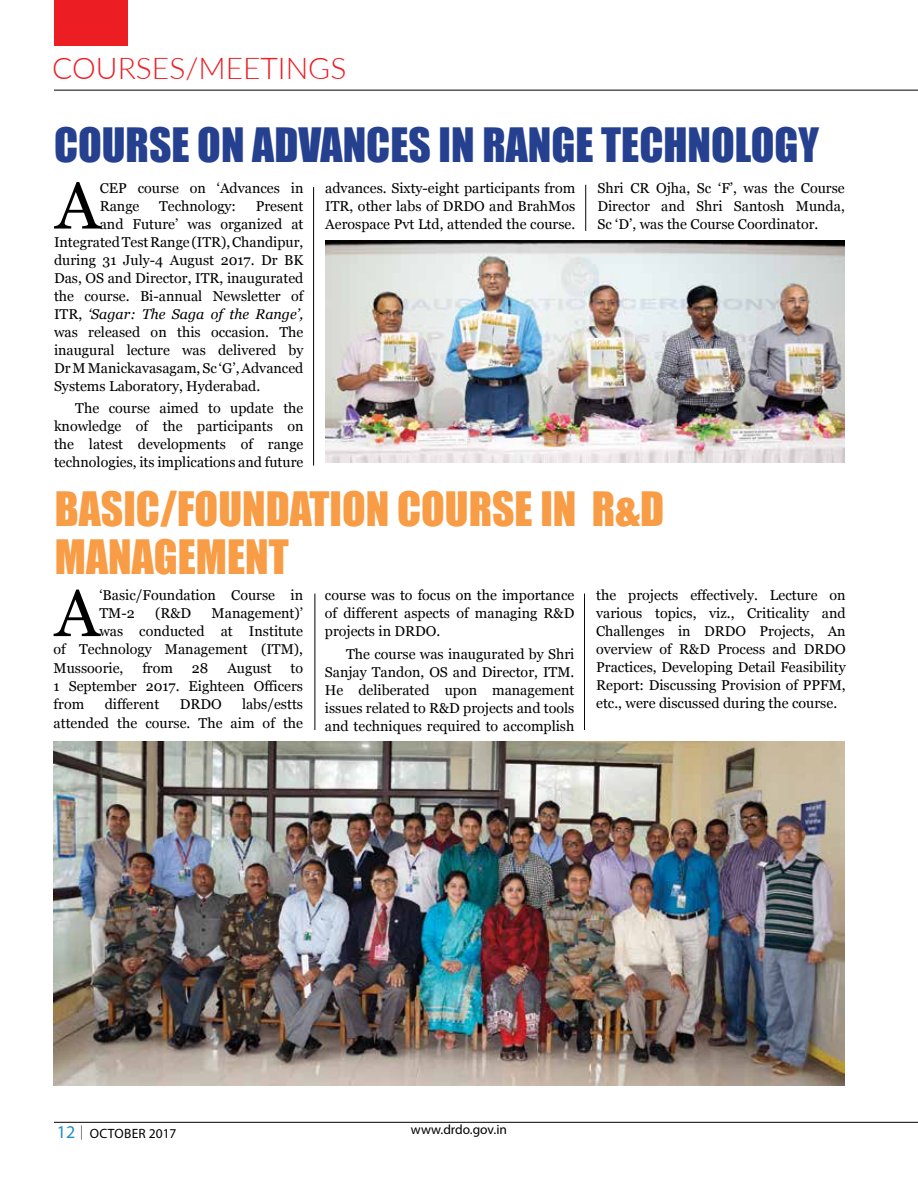
<style>
.page{position:relative;width:918px;height:1188px;background:#fff}
.page>*{position:absolute;margin:0;border:0;box-sizing:border-box;transform-origin:0 0}
.t1{font:66.15px "Georgia";color:#000}
.t2{font:43.5px/48px "Impact";color:#f89c45}
.t3{font:43.5px "Impact";color:#25408f}
.t4{font:300 30px "Lato";color:#ed1d24}
.t5{font:18px "Myriad Pro";color:#248bcb}
.t6{font:14.25px/18px "Georgia";color:#000;text-align:justify}
.t7{font:italic 14.25px "Georgia";color:#000}
.t8{font:13.5px "Myriad Pro";color:#000}
.s1{font-style:normal}
.s2{font-size:13.5px;color:#000}
</style>
<div class="page">
<hr style="left:54px;top:90px;width:864px;height:1px;background:#000">
<div style="left:54px;top:0;width:74px;height:46px;background:#ed1d24"></div>
<hr style="left:54px;top:1122px;width:864px;height:1px;background:#000">
<svg style="left:81px;top:1125px;width:1px;height:15px"></svg>
<hr style="left:585px;top:185px;width:1px;height:46px;background:#000">
<hr style="left:313px;top:187px;width:1px;height:279px;background:#000">
<img style="left:54px;top:741px;width:790px;height:345px">
<hr style="left:315px;top:594px;width:1px;height:136px;background:#000">
<hr style="left:584px;top:594px;width:1px;height:136px;background:#000">
<img style="left:325px;top:240px;width:520px;height:223px">
<h3 class="t4" style="left:52px;top:48px;width:293px">COURSES/MEETINGS</h3>
<h2 class="t3" style="left:54px;top:111px;width:766px">COURSE ON ADVANCES IN RANGE TECHNOLOGY</h2>
<h1 class="t1" style="left:55px;top:168px;width:46px">A</h1>
<p class="t6" style="left:100px;top:179px;width:205px">CEP course on ‘Advances in<br>Range</p>
<p class="t6" style="left:325px;top:179px;width:252px">advances. Sixty-eight participants from ITR, other labs of DRDO and BrahMos Aerospace Pvt Ltd, attended the course.</p>
<p class="t6" style="left:597px;top:179px;width:249px">Shri CR Ojha, Sc ‘F’, was the Course Director and Shri Santosh Munda, Sc ‘D’, was the Course Coordinator.</p>
<p class="t6" style="left:159px;top:197px;width:79px">Technology:</p>
<p class="t6" style="left:256px;top:197px;width:49px">Present</p>
<p class="t6" style="left:100px;top:215px;width:205px">and Future’ was organized at</p>
<p class="t6" style="left:54px;top:233px;width:251px">Integrated Test Range (ITR), Chandipur,</p>
<p class="t6" style="left:54px;top:251px;width:251px">during 31 July-4 August 2017. Dr BK</p>
<p class="t6" style="left:54px;top:269px;width:251px">Das, OS and Director, ITR, inaugurated</p>
<p class="t6" style="left:54px;top:287px;width:251px">the course. Bi-annual Newsletter of</p>
<p class="t7" style="left:54px;top:303px;width:251px"><span class="s1">ITR,</span> ‘Sagar: The Saga of the Range’,</p>
<p class="t6" style="left:54px;top:323px;width:251px">was released on this occasion. The</p>
<p class="t6" style="left:54px;top:341px;width:251px">inaugural lecture was delivered by</p>
<p class="t6" style="left:54px;top:359px;width:251px">Dr M Manickavasagam, Sc ‘G’, Advanced</p>
<p class="t6" style="left:54px;top:377px;width:208px">Systems Laboratory, Hyderabad.</p>
<p class="t6" style="left:54px;top:399px;width:251px;text-indent:21px">The course aimed to update the knowledge of the participants on the latest developments of range technologies, its implications and future</p>
<h2 class="t2" style="left:55px;top:484px;width:611px">BASIC/FOUNDATION COURSE IN R&amp;D<br>MANAGEMENT</h2>
<h1 class="t1" style="left:55px;top:576px;width:46px">A</h1>
<p class="t6" style="left:99px;top:586px;width:205px">‘Basic/Foundation Course in<br>TM-2</p>
<p class="t6" style="left:596px;top:586px;width:251px">the projects effectively. Lecture on various topics, viz., Criticality and Challenges in DRDO Projects, An overview of R&amp;D Process and DRDO Practices, Developing Detail Feasibility Report: Discussing Provision of PPFM, etc., were discussed during the course.</p>
<p class="t6" style="left:325px;top:586px;width:251px">course was to focus on the importance of different aspects of managing R&amp;D projects in DRDO.</p>
<p class="t6" style="left:325px;top:645px;width:251px;text-indent:21px">The course was inaugurated by Shri Sanjay Tandon, OS and Director, ITM.<br>He deliberated upon management issues related to R&amp;D projects and tools and techniques required to accomplish</p>
<p class="t6" style="left:155px;top:604px;width:38px">(R&amp;D</p>
<p class="t6" style="left:212px;top:604px;width:93px">Management)’</p>
<p class="t6" style="left:99px;top:622px;width:205px">was conducted at Institute</p>
<p class="t6" style="left:54px;top:640px;width:251px">of Technology Management (ITM),</p>
<p class="t6" style="left:54px;top:659px;width:71px">Mussoorie,</p>
<p class="t6" style="left:142px;top:659px;width:32px">from</p>
<p class="t6" style="left:192px;top:659px;width:18px">28</p>
<p class="t6" style="left:227px;top:659px;width:46px">August</p>
<p class="t6" style="left:54px;top:659px;width:251px;text-indent:237px">to 1 September 2017. Eighteen Officers from</p>
<p class="t6" style="left:54px;top:695px;width:251px;text-align:right">labs/estts<br>attended the course. The aim of the</p>
<p class="t6" style="left:105px;top:695px;width:56px">different</p>
<p class="t6" style="left:180px;top:695px;width:43px">DRDO</p>
<p class="t5" style="left:57px;top:1121px;width:43px">12 <span class="s2">OC</span></p>
<p class="t8" style="left:411px;top:1121px;width:98px">www.drdo.gov.in</p>
<p class="t8" style="left:108px;top:1125px;width:70px">TOBER 2017</p>
</div>
